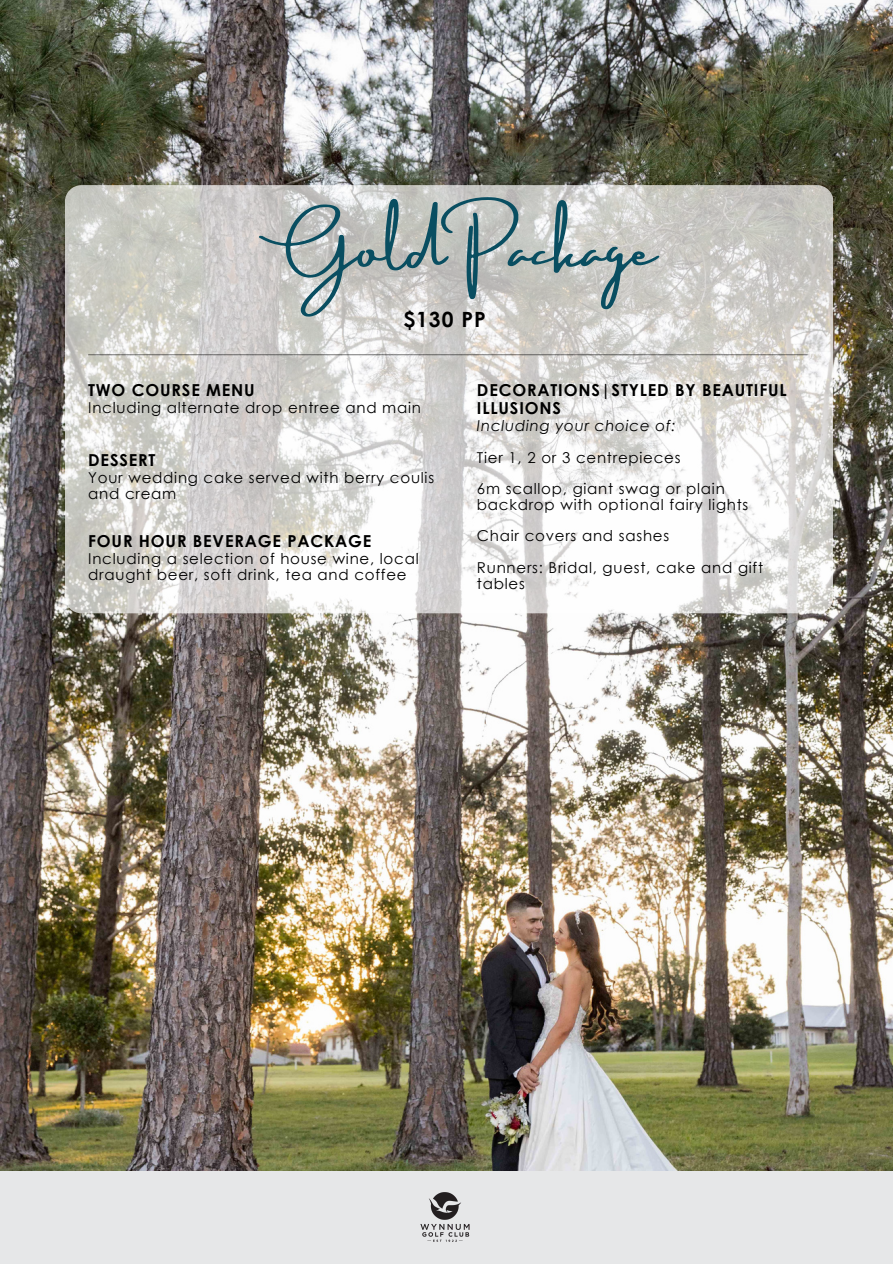
<style>
.page{position:relative;width:893px;height:1264px;background:#fff}
.page>*{position:absolute;margin:0;border:0;box-sizing:border-box;transform-origin:0 0}
.t1{font:54px "Amsterdam Three";color:#094e61}
.t2{font:700 21px "Century Gothic";color:#000}
.t3{font:700 16.5px/18px "Century Gothic";letter-spacing:.05em;color:#000}
.t4{font:15px/31.5px "Century Gothic";letter-spacing:.05em;color:#000}
.t5{font:italic 15px "Century Gothic";letter-spacing:.05em;color:#000}
</style>
<div class="page">
<img style="left:0;top:0;width:892px;height:1171px">
<svg style="left:65px;top:185px;width:767px;height:428px"></svg>
<hr style="left:88px;top:354px;width:719px;height:1px;background:#000">
<img style="left:418px;top:1190px;width:53px;height:52px">
<h2 class="t1" style="left:259px;top:219px;width:399px">Gold Package</h2>
<p class="t2" style="left:403px;top:306px;width:84px">$130 PP</p>
<p class="t3" style="left:88px;top:381px;width:168px">TWO COURSE MENU</p>
<p class="t4" style="left:88px;top:391px;width:334px">Including alternate drop entree and main</p>
<p class="t3" style="left:88px;top:450px;width:69px">DESSERT</p>
<p class="t4" style="left:88px;top:469px;width:347px;line-height:15.8px">Your wedding cake served with berry coulis and cream</p>
<p class="t3" style="left:88px;top:531px;width:285px">FOUR HOUR BEVERAGE PACKAGE</p>
<p class="t4" style="left:88px;top:550px;width:332px;line-height:15.8px">Including a selection of house wine, local draught beer, soft drink, tea and coffee</p>
<p class="t3" style="left:477px;top:381px;width:311px">DECORATIONS|STYLED BY BEAUTIFUL<br>ILLUSIONS</p>
<p class="t5" style="left:477px;top:416px;width:200px">Including your choice of:</p>
<p class="t4" style="left:477px;top:441px;width:249px">Tier 1, 2 or 3 centrepieces<br>6m scallop, giant swag or plain</p>
<p class="t4" style="left:477px;top:488px;width:288px">backdrop with optional fairy lights<br>Chair covers and sashes<br>Runners: Bridal, guest, cake and gift</p>
<p class="t4" style="left:477px;top:567px;width:49px">tables</p>
</div>
